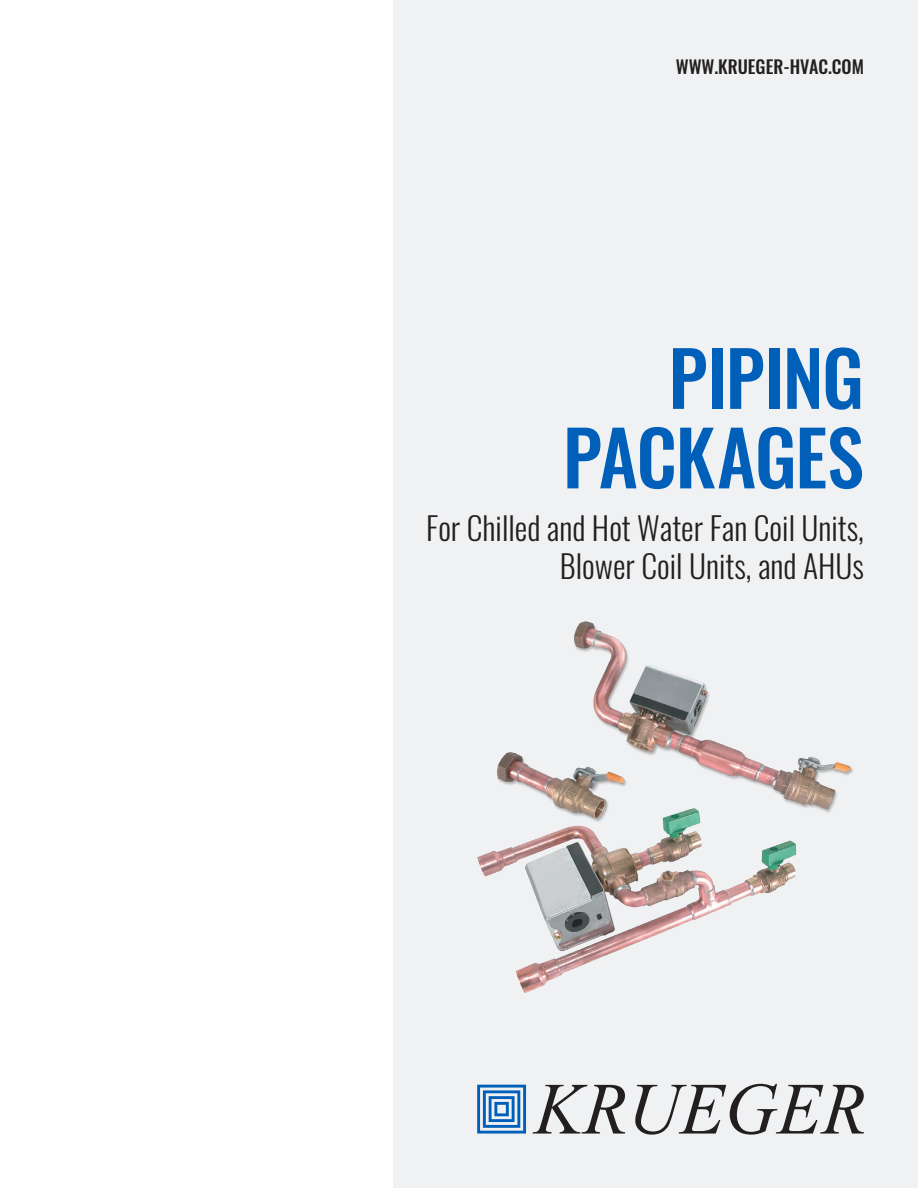
<style>
.page{position:relative;width:918px;height:1188px;background:#fff}
.page>*{position:absolute;margin:0;border:0;box-sizing:border-box;transform-origin:0 0}
.t1{font:500 75px/79.5px "Oswald";letter-spacing:-.02em;color:#005fb9;text-align:right}
.t2{font:300 31.65px/38px "Oswald";color:#231f20;text-align:right}
.t3{font:500 18px "Oswald";color:#231f20}
</style>
<div class="page">
<div style="left:393px;top:0;width:525px;height:1188px;background:#f0f1f2"></div>
<svg style="left:477px;top:1085px;width:49px;height:49px"></svg>
<svg style="left:533px;top:1085px;width:92px;height:49px"></svg>
<svg style="left:635px;top:1084px;width:229px;height:51px"></svg>
<img style="left:477px;top:621px;width:376px;height:372px">
<p class="t3" style="left:676px;top:54px;width:190px">WWW.KRUEGER-HVAC.COM</p>
<h1 class="t1" style="left:563px;top:340px;width:303px">PIPING<br>PACKAGES</h1>
<p class="t2" style="left:426px;top:509px;width:439px">For Chilled and Hot Water Fan Coil Units,<br>Blower Coil Units, and AHUs</p>
</div>
